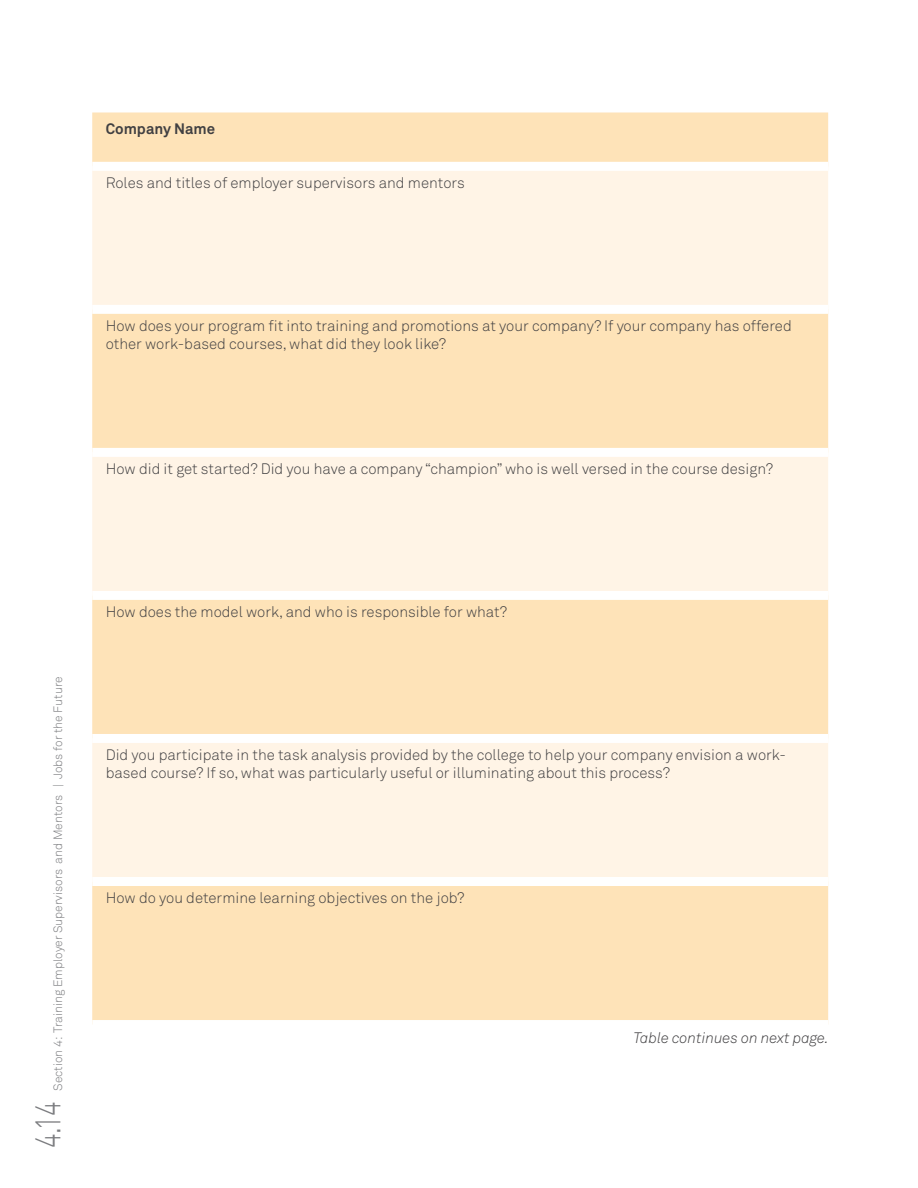
<style>
.page{position:relative;width:918px;height:1188px;background:#fff}
.page>*{position:absolute;margin:0;border:0;box-sizing:border-box;transform-origin:0 0}
.t1{font:300 36px "Akkurat";color:#7b7c7f;scale:.7 1}
.t2{font:300 15px/18px "Akkurat";color:#414042}
.t3{font:italic 300 15px "Akkurat";color:#414042}
.t4{font:700 15px "Akkurat";color:#414042}
.t5{font:300 12px "Akkurat";color:#7b7c7f}
</style>
<div class="page">
<div style="left:92px;top:112px;width:736px;height:908px;background:#fee3b8"></div>
<svg style="left:92px;top:171px;width:736px;height:706px;background:#feedd3"></svg>
<div style="left:92px;top:162px;width:736px;height:9px;background:#fff"></div>
<div style="left:92px;top:305px;width:736px;height:9px;background:#fff"></div>
<div style="left:92px;top:448px;width:736px;height:9px;background:#fff"></div>
<div style="left:92px;top:591px;width:736px;height:9px;background:#fff"></div>
<div style="left:92px;top:734px;width:736px;height:9px;background:#fff"></div>
<div style="left:92px;top:877px;width:736px;height:9px;background:#fff"></div>
<p class="t4" style="left:106px;top:119px;width:111px">Company Name</p>
<p class="t2" style="left:106px;top:174px;width:361px">Roles and titles of employer supervisors and mentors</p>
<p class="t2" style="left:106px;top:317px;width:688px">How does your program fit into training and promotions at your company? If your company has offered other work-based courses, what did they look like?</p>
<p class="t2" style="left:106px;top:460px;width:669px">How did it get started? Did you have a company “champion” who is well versed in the course design?</p>
<p class="t5" style="left:51px;top:1091px;width:416px;rotate:-90deg">Section 4: Training Employer Supervisors and Mentors | Jobs for the Future</p>
<h1 class="t1" style="left:27px;top:1148px;width:68px;rotate:-90deg">4.14</h1>
<p class="t2" style="left:106px;top:603px;width:403px">How does the model work, and who is responsible for what?</p>
<p class="t2" style="left:106px;top:746px;width:682px">Did you participate in the task analysis provided by the college to help your company envision a work&shy;based course? If so, what was particularly useful or illuminating about this process?</p>
<p class="t2" style="left:106px;top:889px;width:360px">How do you determine learning objectives on the job?</p>
<p class="t3" style="left:634px;top:1029px;width:197px">Table continues on next page.</p>
</div>
